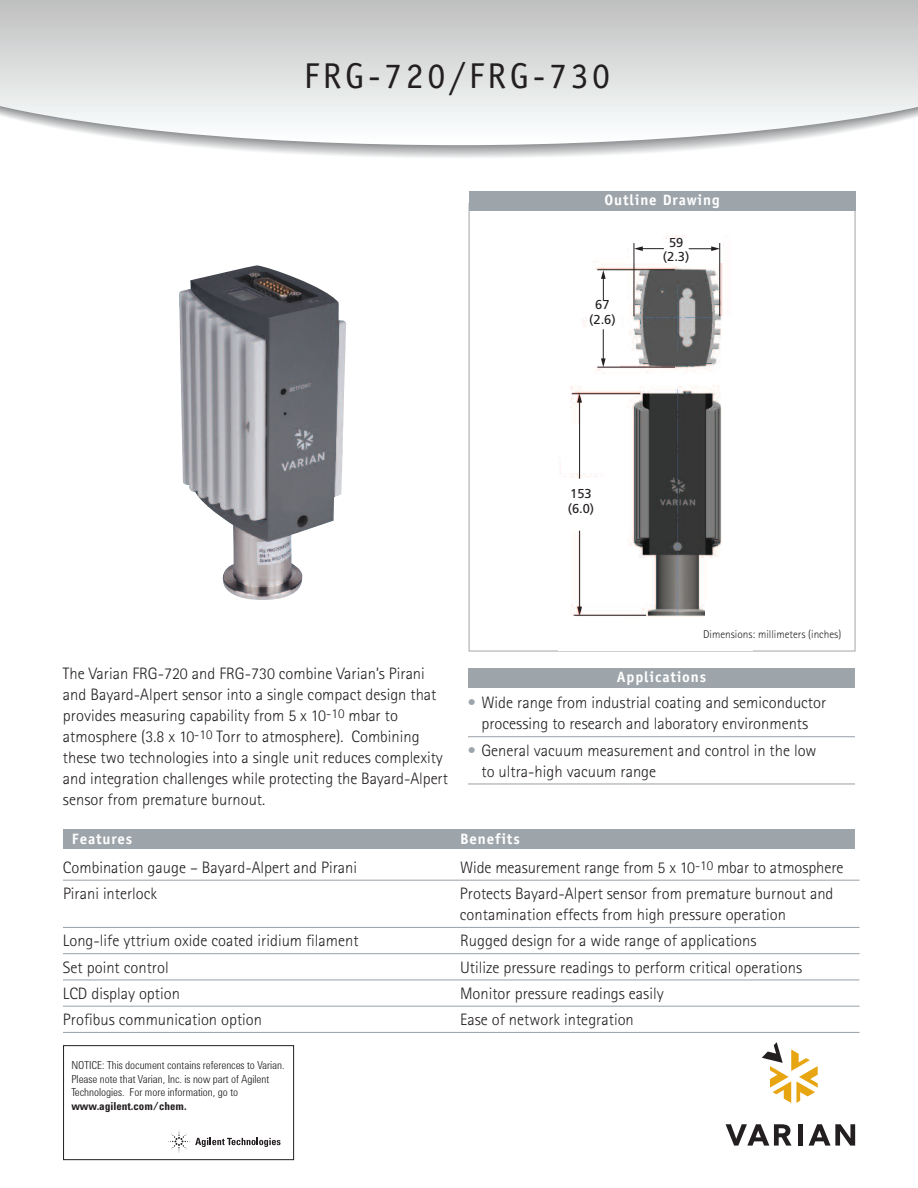
<style>
.page{position:relative;width:918px;height:1188px;background:#fff}
.page>*{position:absolute;margin:0;border:0;box-sizing:border-box;transform-origin:0 0}
.t1{font:36px "Officina Sans";letter-spacing:.1em;color:#231f20}
.t2{font:300 16.5px/21px "Rotis Sans Serif";color:#231f20}
.t3{font:700 15px "Officina Sans";letter-spacing:.055em;color:#fff}
.t4{font:12.9px/14.2px "Frutiger";color:#231f20;text-align:center}
.t5{font:300 11.4px/13.6px "Agilent Condensed CFF";color:#231f20}
.t6{font:700 11.4px "Agilent Condensed CFF";color:#231f20}
.t7{font:300 11.25px "Rotis Sans Serif";color:#231f20}
.s1{color:#9da5ab}
</style>
<div class="page">
<svg style="left:0;top:0;width:918px;height:145px"></svg>
<hr style="left:63px;top:880px;width:797px;height:1px;background:#9da5ab">
<hr style="left:63px;top:927px;width:797px;height:1px;background:#9da5ab">
<hr style="left:63px;top:953px;width:797px;height:1px;background:#9da5ab">
<hr style="left:63px;top:979px;width:797px;height:1px;background:#9da5ab">
<hr style="left:63px;top:1006px;width:797px;height:1px;background:#9da5ab">
<hr style="left:63px;top:1032px;width:797px;height:1px;background:#9da5ab">
<hr style="left:468px;top:736px;width:387px;height:1px;background:#9da5ab">
<hr style="left:468px;top:783px;width:387px;height:1px;background:#9da5ab">
<div style="left:63px;top:830px;width:792px;height:19px;background:#9da5ab"></div>
<div style="left:468px;top:668px;width:387px;height:20px;background:#9da5ab"></div>
<img style="left:179px;top:265px;width:167px;height:335px">
<svg style="left:469px;top:211px;width:387px;height:441px"></svg>
<img style="left:559px;top:236px;width:194px;height:415px">
<div style="left:629px;top:239px;width:94px;height:23px;background:#fff"></div>
<div style="left:564px;top:479px;width:30px;height:52px;background:#fff"></div>
<div style="left:561px;top:424px;width:45px;height:49px;background:#fff"></div>
<div style="left:587px;top:270px;width:32px;height:97px;background:#fff"></div>
<div style="left:706px;top:599px;width:45px;height:32px;background:#fff"></div>
<div style="left:588px;top:618px;width:37px;height:22px;background:#fff"></div>
<hr style="left:575px;top:615px;width:71px;height:1px;background:#231f20">
<hr style="left:572px;top:393px;width:68px;height:1px;background:#231f20">
<hr style="left:597px;top:367px;width:78px;height:1px;background:#231f20">
<hr style="left:597px;top:269px;width:78px;height:1px;background:#231f20">
<hr style="left:634px;top:243px;width:1px;height:73px;background:#231f20">
<hr style="left:719px;top:243px;width:1px;height:73px;background:#231f20">
<hr style="left:579px;top:401px;width:1px;height:78px;background:#231f20">
<svg style="left:577px;top:394px;width:5px;height:9px"></svg>
<svg style="left:601px;top:270px;width:5px;height:30px"></svg>
<hr style="left:603px;top:329px;width:1px;height:31px;background:#231f20">
<svg style="left:601px;top:358px;width:5px;height:9px"></svg>
<svg style="left:634px;top:246px;width:30px;height:5px"></svg>
<svg style="left:689px;top:246px;width:31px;height:5px"></svg>
<hr style="left:579px;top:531px;width:1px;height:77px;background:#231f20">
<svg style="left:574px;top:607px;width:8px;height:9px"></svg>
<div style="left:469px;top:191px;width:387px;height:20px;background:#9da5ab"></div>
<div style="left:63px;top:1045px;width:231px;height:115px;border:1px solid #231f20"></div>
<svg style="left:168px;top:1132px;width:113px;height:21px"></svg>
<div style="left:798px;top:1124px;width:5px;height:22px;background:#231f20"></div>
<svg style="left:809px;top:1124px;width:46px;height:22px"></svg>
<svg style="left:726px;top:1124px;width:66px;height:22px"></svg>
<svg style="left:762px;top:1042px;width:56px;height:61px"></svg>
<h1 class="t1" style="left:304px;top:62px;width:308px">FRG-720/FRG-730</h1>
<p class="t3" style="left:605px;top:195px;width:116px">Outline Drawing</p>
<p class="t4" style="left:589px;top:299px;width:28px">67 (2.6)</p>
<p class="t4" style="left:663px;top:237px;width:28px">59 (2.3)</p>
<p class="t4" style="left:568px;top:486px;width:28px;line-height:15.5px;text-align:left">153 (6.0)</p>
<p class="t2" style="left:63px;top:665px;width:386px">The Varian FRG-720 and FRG-730 combine Varian’s Pirani and Bayard-Alpert sensor into a single compact design that provides measuring capability from 5 x 10<sup>-10</sup> mbar to atmosphere (3.8 x 10<sup>-10</sup> Torr to atmosphere). Combining these two technologies into a single unit reduces complexity and integration challenges while protecting the Bayard-Alpert sensor from premature burnout.</p>
<p class="t7" style="left:703px;top:630px;width:140px">Dimensions: millimeters (inches)</p>
<p class="t3" style="left:617px;top:672px;width:91px">Applications</p>
<p class="t2" style="left:468px;top:694px;width:360px;text-align:center"><span class="s1">•</span> Wide range from industrial coating and semiconductor processing to research and laboratory environments</p>
<p class="t2" style="left:481px;top:741px;width:337px;text-indent:-14px"><span class="s1">•</span> General vacuum measurement and control in the low to ultra-high vacuum range</p>
<p class="t3" style="left:72px;top:833px;width:62px">Features</p>
<p class="t3" style="left:460px;top:833px;width:61px">Benefits</p>
<p class="t2" style="left:63px;top:858px;width:296px">Combination gauge – Bayard-Alpert and Pirani</p>
<p class="t2" style="left:460px;top:858px;width:385px">Wide measurement range from 5 x 10<sup>-10</sup> mbar to atmosphere</p>
<p class="t2" style="left:63px;top:885px;width:96px">Pirani interlock</p>
<p class="t2" style="left:460px;top:885px;width:375px">Protects Bayard-Alpert sensor from premature burnout and contamination effects from high pressure operation</p>
<p class="t2" style="left:63px;top:932px;width:297px">Long-life yttrium oxide coated iridium filament</p>
<p class="t2" style="left:460px;top:932px;width:298px">Rugged design for a wide range of applications</p>
<p class="t2" style="left:63px;top:958px;width:107px">Set point control</p>
<p class="t2" style="left:460px;top:958px;width:344px">Utilize pressure readings to perform critical operations</p>
<p class="t2" style="left:63px;top:984px;width:118px">LCD display option</p>
<p class="t2" style="left:460px;top:984px;width:205px">Monitor pressure readings easily</p>
<p class="t2" style="left:63px;top:1011px;width:201px">Profibus communication option</p>
<p class="t2" style="left:460px;top:1011px;width:175px">Ease of network integration</p>
<p class="t5" style="left:71px;top:1059px;width:215px">NOTICE: This document contains references to Varian.<br>Please note that Varian, Inc. is now part of Agilent<br>Technologies. For more information, go to</p>
<p class="t6" style="left:71px;top:1102px;width:117px">www.agilent.com/chem.</p>
</div>
